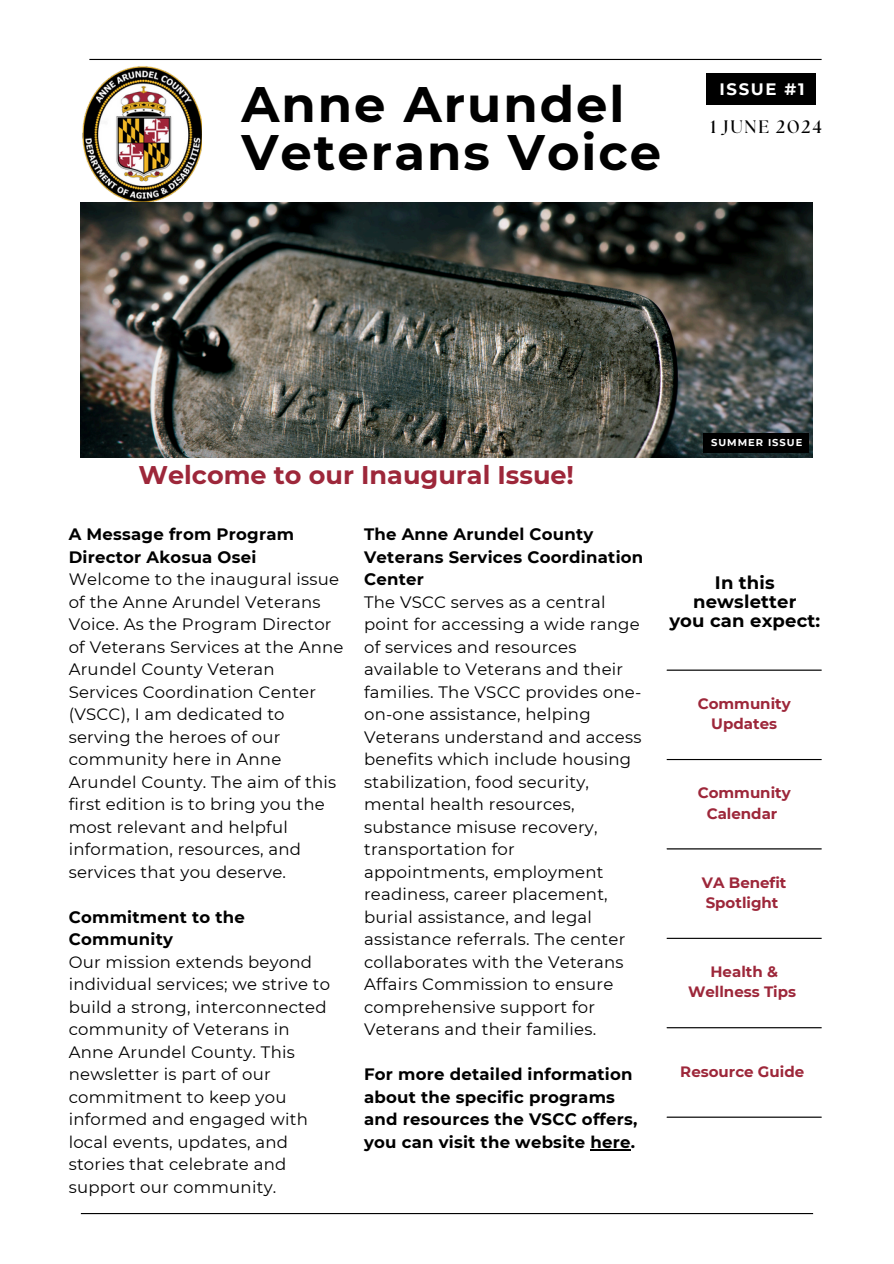
<style>
.page{position:relative;width:894px;height:1264px;background:#fff}
.page>*{position:absolute;margin:0;border:0;box-sizing:border-box;transform-origin:0 0}
.t1{font:700 49.65px/47.1px "Montserrat";letter-spacing:.04em;color:#000}
.t2{font:700 25.5px "Montserrat";color:#9d273a}
.t3{font:700 18px/19.2px "Montserrat";letter-spacing:.01em;color:#000;text-align:center}
.t4{font:700 18px "The Seasons";letter-spacing:.1em;color:#000}
.t5{font:16.5px/22.5px "Montserrat";letter-spacing:.015em;color:#000}
.t6{font:700 16.5px/22.5px "Montserrat";letter-spacing:.015em;color:#000}
.t7{font:700 16.5px "Montserrat";letter-spacing:.1em;color:#fff}
.t8{font:700 15px/20.2px "Montserrat";color:#9d273a;text-align:center}
.t9{font:700 9.9px "Montserrat";letter-spacing:.1em;color:#fff}
</style>
<div class="page">
<hr style="left:89px;top:59px;width:732px;height:1px;background:#000">
<hr style="left:81px;top:1212px;width:731px;height:2px;background:#000">
<hr style="left:590px;top:1148px;width:40px;height:2px;background:#000">
<img style="left:81px;top:203px;width:731px;height:254px">
<hr style="left:666px;top:669px;width:155px;height:1px;background:#000">
<hr style="left:666px;top:759px;width:155px;height:1px;background:#000">
<hr style="left:666px;top:848px;width:155px;height:1px;background:#000">
<hr style="left:666px;top:937px;width:155px;height:1px;background:#000">
<hr style="left:666px;top:1027px;width:155px;height:1px;background:#000">
<hr style="left:666px;top:1116px;width:155px;height:1px;background:#000">
<img style="left:82px;top:66px;width:119px;height:135px">
<div style="left:706px;top:74px;width:109px;height:31px;background:#000"></div>
<div style="left:703px;top:433px;width:106px;height:19px;background:#000"></div>
<p class="t1" style="left:241px;top:81px;width:421px">Anne Arundel<br>Veterans Voice</p>
<p class="t7" style="left:719px;top:79px;width:87px">ISSUE #1</p>
<p class="t4" style="left:710px;top:118px;width:112px">1 JUNE 2024</p>
<h1 class="t2" style="left:138px;top:459px;width:437px">Welcome to our Inaugural Issue!</h1>
<h2 class="t6" style="left:69px;top:523px;width:227px">A Message from Program<br>Director Akosua Osei</h2>
<h2 class="t5" style="left:69px;top:568px;width:276px">Welcome to the inaugural issue of the Anne Arundel Veterans<br>Voice. As the Program Director of Veterans Services at the Anne<br>Arundel County Veteran<br>Services Coordination Center (VSCC), I am dedicated to serving the heroes of our community here in Anne<br>Arundel County. The aim of this first edition is to bring you the most relevant and helpful information, resources, and services that you deserve.</h2>
<p class="t6" style="left:69px;top:905px;width:178px">Commitment to the<br>Community</p>
<p class="t5" style="left:69px;top:950px;width:263px">Our mission extends beyond individual services; we strive to build a strong, interconnected community of Veterans in</p>
<p class="t5" style="left:69px;top:1040px;width:241px">Anne Arundel County. This newsletter is part of our commitment to keep you informed and engaged with local events, updates, and stories that celebrate and support our community.</p>
<p class="t6" style="left:364px;top:523px;width:281px">The Anne Arundel County<br>Veterans Services Coordination<br>Center</p>
<p class="t5" style="left:364px;top:590px;width:279px">The VSCC serves as a central point for accessing a wide range of services and resources available to Veterans and their families. The VSCC provides one&shy;on-one assistance, helping<br>Veterans understand and access benefits which include housing stabilization, food security, mental health resources, substance misuse recovery, transportation for appointments, employment readiness, career placement, burial assistance, and legal assistance referrals. The center collaborates with the Veterans<br>Affairs Commission to ensure comprehensive support for<br>Veterans and their families.</p>
<p class="t6" style="left:364px;top:1063px;width:275px">For more detailed information about the specific programs and resources the VSCC offers, you can visit the website here.</p>
<p class="t9" style="left:711px;top:436px;width:93px">SUMMER ISSUE</p>
<p class="t3" style="left:669px;top:572px;width:152px">In this newsletter<br>you can expect:</p>
<p class="t8" style="left:697px;top:693px;width:94px">Community<br>Updates</p>
<p class="t8" style="left:697px;top:782px;width:94px">Community<br>Calendar</p>
<p class="t8" style="left:701px;top:872px;width:86px;text-align:left">VA Benefit<br>Spotlight</p>
<p class="t8" style="left:687px;top:961px;width:110px">Health &amp;<br>Wellness Tips</p>
<p class="t8" style="left:680px;top:1061px;width:125px">Resource Guide</p>
</div>
